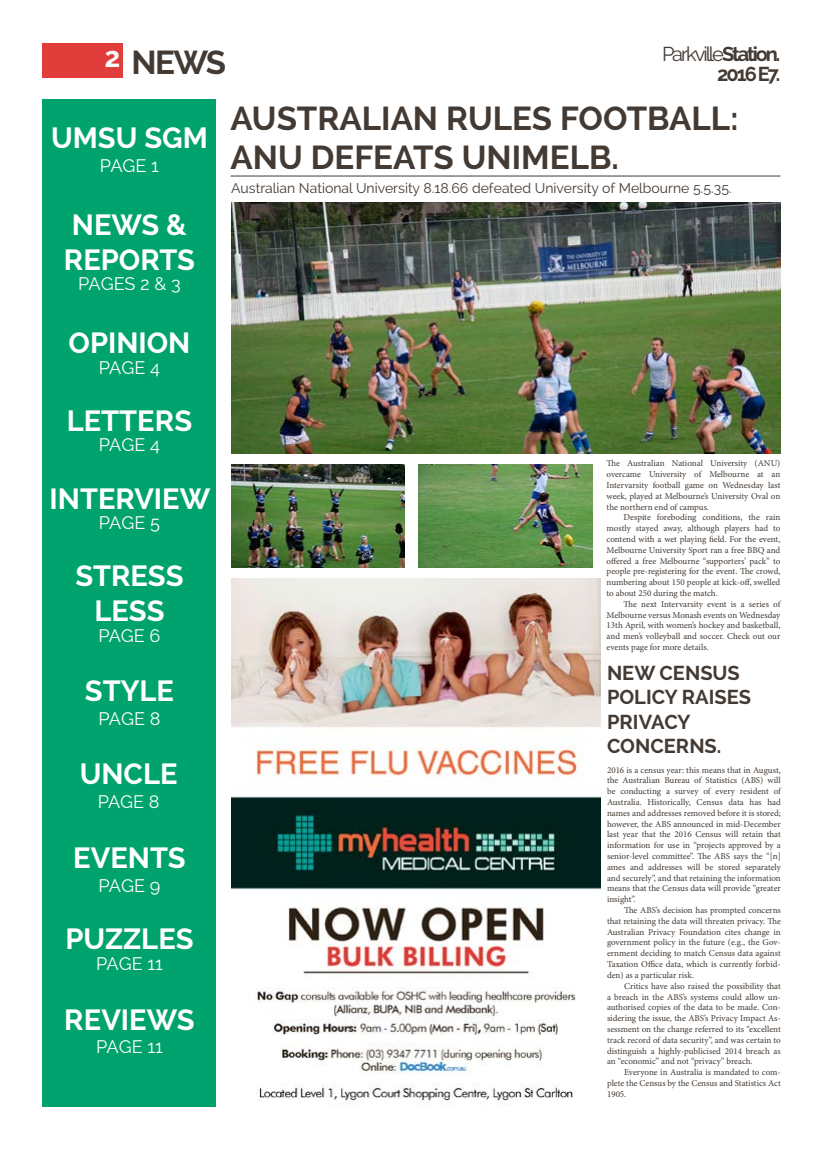
<style>
.page{position:relative;width:823px;height:1149px;background:#fff}
.page>*{position:absolute;margin:0;border:0;box-sizing:border-box;transform-origin:0 0}
.t1{font:700 33px/39.6px "Raleway";color:#433a33}
.t2{font:700 29px/34.8px "Raleway";color:#fff}
.t3{font:700 28px "Raleway";color:#fff}
.t4{font:700 20px/24px "Raleway";color:#433a33;text-align:right}
.t5{font:18px "Raleway";color:#fff}
.t6{font:14px "Raleway";color:#433a33}
.t7{font:9px/10.8px "Minion Pro";color:#433a33;text-align:justify}
.s1{font-weight:400}
</style>
<div class="page">
<div style="left:43px;top:43px;width:80px;height:34px;background:#e13e3b"></div>
<div style="left:43px;top:99px;width:173px;height:1007px;background:#00a36e"></div>
<hr style="left:230px;top:175px;width:550px;height:1px;background:#433a33">
<img style="left:231px;top:578px;width:369px;height:524px">
<img style="left:231px;top:202px;width:549px;height:252px">
<img style="left:231px;top:464px;width:173px;height:103px">
<img style="left:418px;top:464px;width:174px;height:103px">
<h3 class="t3" style="left:104px;top:41px;width:17px">2</h3>
<h1 class="t1" style="left:131px;top:42px;width:96px">NEWS</h1>
<h3 class="t4" style="left:661px;top:44px;width:120px;line-height:20px"><span class="s1">Parkville</span>Station.<br>2016 E7.</h3>
<h2 class="t2" style="left:51px;top:121px;width:158px">UMSU SGM</h2>
<h3 class="t5" style="left:100px;top:155px;width:60px">PAGE 1</h3>
<h2 class="t2" style="left:64px;top:207px;width:133px">NEWS &amp;<br>REPORTS</h2>
<h3 class="t5" style="left:78px;top:273px;width:104px">PAGES 2 &amp; 3</h3>
<h2 class="t2" style="left:68px;top:325px;width:123px">OPINION</h2>
<h3 class="t5" style="left:99px;top:357px;width:62px">PAGE 4</h3>
<h2 class="t2" style="left:67px;top:403px;width:127px">LETTERS</h2>
<h3 class="t5" style="left:99px;top:434px;width:62px">PAGE 4</h3>
<h2 class="t2" style="left:50px;top:481px;width:162px">INTERVIEW</h2>
<h3 class="t5" style="left:99px;top:512px;width:63px">PAGE 5</h3>
<h2 class="t2" style="left:75px;top:558px;width:110px;text-align:center">STRESS<br>LESS</h2>
<h3 class="t5" style="left:98px;top:624px;width:64px">PAGE 6</h3>
<h2 class="t2" style="left:85px;top:673px;width:90px">STYLE</h2>
<h3 class="t5" style="left:98px;top:708px;width:63px">PAGE 8</h3>
<h2 class="t2" style="left:80px;top:756px;width:99px">UNCLE</h2>
<h3 class="t5" style="left:98px;top:791px;width:63px">PAGE 8</h3>
<h2 class="t2" style="left:73px;top:840px;width:114px">EVENTS</h2>
<h3 class="t5" style="left:98px;top:875px;width:63px">PAGE 9</h3>
<h2 class="t2" style="left:65px;top:921px;width:130px">PUZZLES</h2>
<h3 class="t5" style="left:96px;top:952px;width:68px">PAGE 11</h3>
<h2 class="t2" style="left:64px;top:1001px;width:132px">REVIEWS</h2>
<h3 class="t5" style="left:96px;top:1036px;width:68px">PAGE 11</h3>
<h1 class="t1" style="left:230px;top:98px;width:509px">AUSTRALIAN RULES FOOTBALL:<br>ANU DEFEATS UNIMELB.</h1>
<h3 class="t6" style="left:231px;top:180px;width:501px">Australian National University 8.18.66 defeated University of Melbourne 5.5.35.</h3>
<p class="t7" style="left:606px;top:458px;width:175px">The Australian National University (ANU) overcame University of Melbourne at an Intervarsity football game on Wednesday last week, played at Melbourne’s University Oval on the northern end of campus.</p>
<p class="t7" style="left:606px;top:512px;width:175px;text-indent:17px">Despite foreboding conditions, the rain mostly stayed away, although players had to contend with a wet playing field. For the event, Melbourne University Sport ran a free BBQ and offered a free Melbourne “supporters’ pack” to people pre-registering for the event. The crowd, numbering about 150 people at kick-off, swelled to about 250 during the match.</p>
<p class="t7" style="left:606px;top:598px;width:175px;text-indent:17px">The next Intervarsity event is a series of Melbourne versus Monash events on Wednesday 13th April, with women’s hockey and basketball, and men’s volleyball and soccer. Check out our events page for more details.</p>
<h3 class="t4" style="left:606px;top:661px;width:145px;text-align:left">NEW CENSUS<br>POLICY RAISES<br>PRIVACY<br>CONCERNS.</h3>
<p class="t7" style="left:606px;top:764px;width:175px">2016 is a census year: this means that in August, the Australian Bureau of Statistics (ABS) will be conducting a survey of every resident of Australia. Historically, Census data has had names and addresses removed before it is stored; however, the ABS announced in mid-December last year that the 2016 Census will retain that information for use in “projects approved by a senior-level committee”. The ABS says the “[n] ames and addresses will be stored separately and securely”, and that retaining the information means that the Census data will provide “greater insight”.</p>
<p class="t7" style="left:606px;top:904px;width:175px;text-indent:17px">The ABS’s decision has prompted concerns that retaining the data will threaten privacy. The Australian Privacy Foundation cites change in government policy in the future (e.g., the Gov&shy;ernment deciding to match Census data against Taxation Office data, which is currently forbid&shy;den) as a particular risk.</p>
<p class="t7" style="left:606px;top:980px;width:175px;text-indent:17px">Critics have also raised the possibility that a breach in the ABS’s systems could allow un&shy;authorised copies of the data to be made. Con&shy;sidering the issue, the ABS’s Privacy Impact As&shy;sessment on the change referred to its “excellent track record of data security”, and was certain to distinguish a highly-publicised 2014 breach as an “economic” and not “privacy” breach.</p>
<p class="t7" style="left:606px;top:1066px;width:175px;text-indent:17px">Everyone in Australia is mandated to com&shy;plete the Census by the Census and Statistics Act 1905.</p>
</div>
